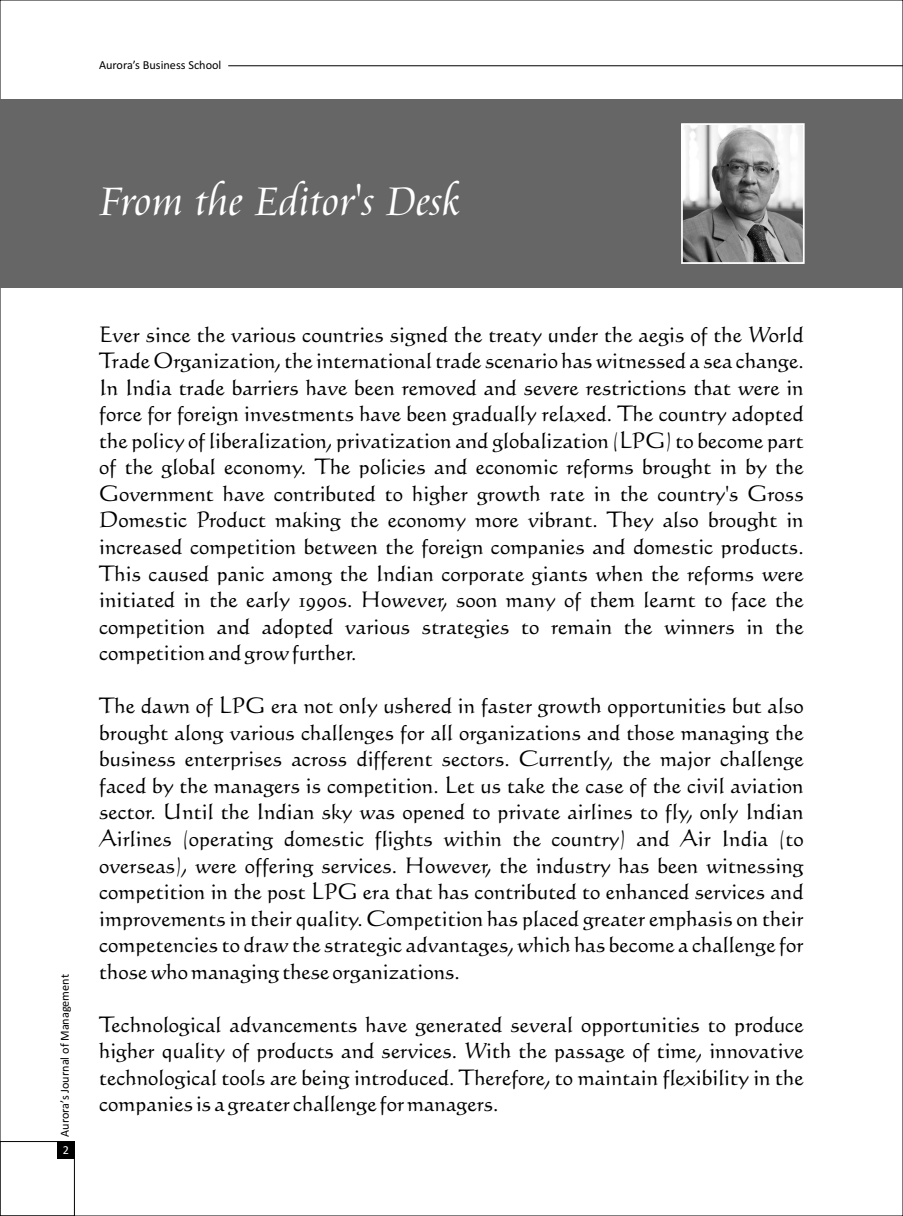
<style>
.page{position:relative;width:903px;height:1216px;background:#fff}
.page>*{position:absolute;margin:0;border:0;box-sizing:border-box;transform-origin:0 0}
.t1{font:300 43.75px "Cataneo BT";color:#fff}
.t2{font:21.35px/26.6px "Calligraphic 421 BT Roman B";color:#000;text-align:justify}
.t3{font:12.25px "Calibri";color:#000}
.t4{font:12.25px "Calibri";color:#fff}
</style>
<div class="page">
<div style="left:0;top:99px;width:903px;height:189px;background:#666"></div>
<img style="left:684px;top:126px;width:117px;height:135px">
<div style="left:681px;top:123px;width:123px;height:141px;border:2px solid #fff"></div>
<div style="left:57px;top:1141px;width:17px;height:17px;background:#000"></div>
<div style="left:0;top:1141px;width:75px;height:74px;border:1px solid #000"></div>
<hr style="left:228px;top:65px;width:675px;height:1px;background:#000">
<p class="t3" style="left:99px;top:60px;width:124px">Aurora’s Business School</p>
<h1 class="t1" style="left:99px;top:182px;width:363px">From the Editor's Desk</h1>
<p class="t3" style="left:60px;top:1136px;width:164px;rotate:-90deg">Aurora’s Journal of Management</p>
<p class="t4" style="left:63px;top:1144px;width:8px">2</p>
<p class="t2" style="left:99px;top:323px;width:706px">Ever since the various countries signed the treaty under the aegis of the World Trade Organization, the international trade scenario has witnessed a sea change.<br>In India trade barriers have been removed and severe restrictions that were in force for foreign investments have been gradually relaxed. The country adopted the policy of liberalization, privatization and globalization (LPG) to become part of the global economy. The policies and economic reforms brought in by the Government have contributed to higher growth rate in the country's Gross Domestic Product making the economy more vibrant. They also brought in increased competition between the foreign companies and domestic products.<br>This caused panic among the Indian corporate giants when the reforms were initiated in the early 1990s. However, soon many of them learnt to face the competition and adopted various strategies to remain the winners in the competition and grow further.</p>
<p class="t2" style="left:99px;top:694px;width:706px">The dawn of LPG era not only ushered in faster growth opportunities but also brought along various challenges for all organizations and those managing the business enterprises across different sectors. Currently, the major challenge faced by the managers is competition. Let us take the case of the civil aviation sector. Until the Indian sky was opened to private airlines to fly, only Indian Airlines (operating domestic flights within the country) and Air India (to overseas), were offering services. However, the industry has been witnessing competition in the post LPG era that has contributed to enhanced services and improvements in their quality. Competition has placed greater emphasis on their competencies to draw the strategic advantages, which has become a challenge for those who managing these organizations.</p>
<p class="t2" style="left:99px;top:1012px;width:706px">Technological advancements have generated several opportunities to produce higher quality of products and services. With the passage of time, innovative technological tools are being introduced. Therefore, to maintain flexibility in the companies is a greater challenge for managers.</p>
</div>
